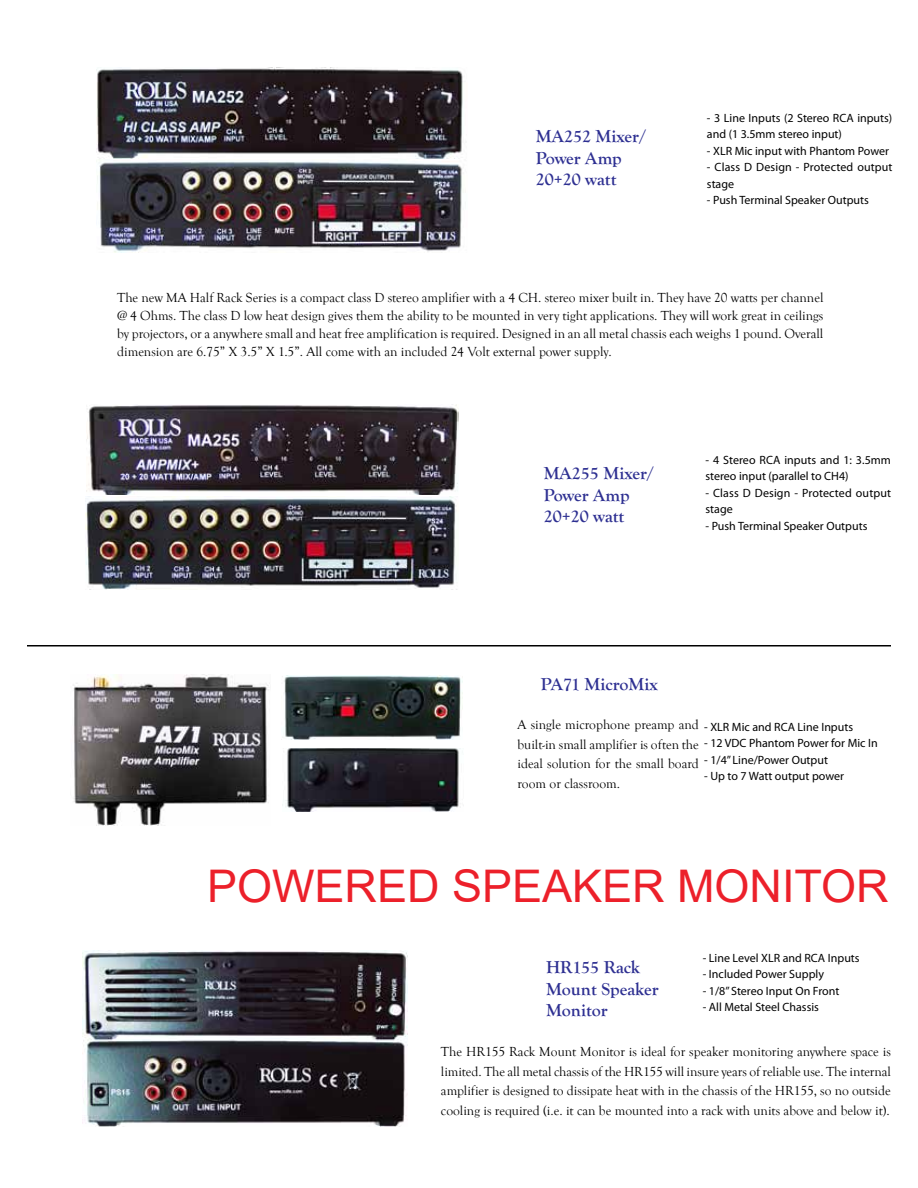
<style>
.page{position:relative;width:918px;height:1188px;background:#fff}
.page>*{position:absolute;margin:0;border:0;box-sizing:border-box;transform-origin:0 0}
.t1{font:45px "Arial";color:#ec202a}
.t2{font:700 18px/21.6px "Goudy Old Style T";color:#2e3092}
.t3{font:13.5px/19.5px "Goudy Old Style T";color:#000;text-align:justify}
.t4{font:12px/16.5px "Myriad Pro";color:#000}
</style>
<div class="page">
<img style="left:96px;top:67px;width:367px;height:186px">
<img style="left:87px;top:405px;width:372px;height:90px">
<img style="left:86px;top:497px;width:371px;height:92px">
<img style="left:82px;top:950px;width:326px;height:176px">
<img style="left:73px;top:674px;width:197px;height:152px">
<img style="left:282px;top:675px;width:179px;height:64px">
<img style="left:285px;top:748px;width:176px;height:63px">
<hr style="left:27px;top:645px;width:864px;height:1px;background:#000">
<h2 class="t2" style="left:536px;top:126px;width:112px">MA252 Mixer/<br>Power Amp<br>20+20 watt</h2>
<p class="t4" style="left:707px;top:109px;width:187px">- 3 Line Inputs (2 Stereo RCA inputs) and (1 3.5mm stereo input)</p>
<p class="t4" style="left:707px;top:142px;width:184px">- XLR Mic input with Phantom Power</p>
<p class="t4" style="left:707px;top:159px;width:187px">- Class D Design - Protected output stage</p>
<p class="t4" style="left:707px;top:192px;width:163px">- Push Terminal Speaker Outputs</p>
<p class="t3" style="left:117px;top:289px;width:708px;line-height:18px">The new MA Half Rack Series is a compact class D stereo amplifier with a 4 CH. stereo mixer built in. They have 20 watts per channel @ 4 Ohms. The class D low heat design gives them the ability to be mounted in very tight applications. They will work great in ceilings by projectors, or a anywhere small and heat free amplification is required. Designed in an all metal chassis each weighs 1 pound. Overall dimension are 6.75” X 3.5” X 1.5”. All come with an included 24 Volt external power supply.</p>
<h2 class="t2" style="left:544px;top:463px;width:112px">MA255 Mixer/<br>Power Amp<br>20+20 watt</h2>
<p class="t4" style="left:705px;top:451px;width:187px">- 4 Stereo RCA inputs and 1: 3.5mm stereo input (parallel to CH4)</p>
<p class="t4" style="left:705px;top:484px;width:187px">- Class D Design - Protected output stage</p>
<p class="t4" style="left:705px;top:517px;width:163px">- Push Terminal Speaker Outputs</p>
<h2 class="t2" style="left:541px;top:673px;width:118px">PA71 MicroMix</h2>
<p class="t3" style="left:518px;top:715px;width:183px">A single microphone preamp and built-in small amplifier is often the ideal solution for the small board room or classroom.</p>
<p class="t4" style="left:704px;top:718px;width:150px">- XLR Mic and RCA Line Inputs</p>
<p class="t4" style="left:704px;top:735px;width:175px">- 12 VDC Phantom Power for Mic In</p>
<p class="t4" style="left:704px;top:751px;width:125px">- 1/4” Line/Power Output</p>
<p class="t4" style="left:704px;top:768px;width:141px">- Up to 7 Watt output power</p>
<h1 class="t1" style="left:207px;top:856px;width:683px">POWERED SPEAKER MONITOR</h1>
<h2 class="t2" style="left:546px;top:957px;width:114px">HR155 Rack<br>Mount Speaker<br>Monitor</h2>
<p class="t4" style="left:703px;top:949px;width:158px">- Line Level XLR and RCA Inputs</p>
<p class="t4" style="left:703px;top:966px;width:123px">- Included Power Supply</p>
<p class="t4" style="left:703px;top:982px;width:138px">- 1/8” Stereo Input On Front</p>
<p class="t4" style="left:703px;top:999px;width:118px">- All Metal Steel Chassis</p>
<p class="t3" style="left:441px;top:1042px;width:452px">The HR155 Rack Mount Monitor is ideal for speaker monitoring anywhere space is limited. The all metal chassis of the HR155 will insure years of reliable use. The internal amplifier is designed to dissipate heat with in the chassis of the HR155, so no outside cooling is required (i.e. it can be mounted into a rack with units above and below it).</p>
</div>
